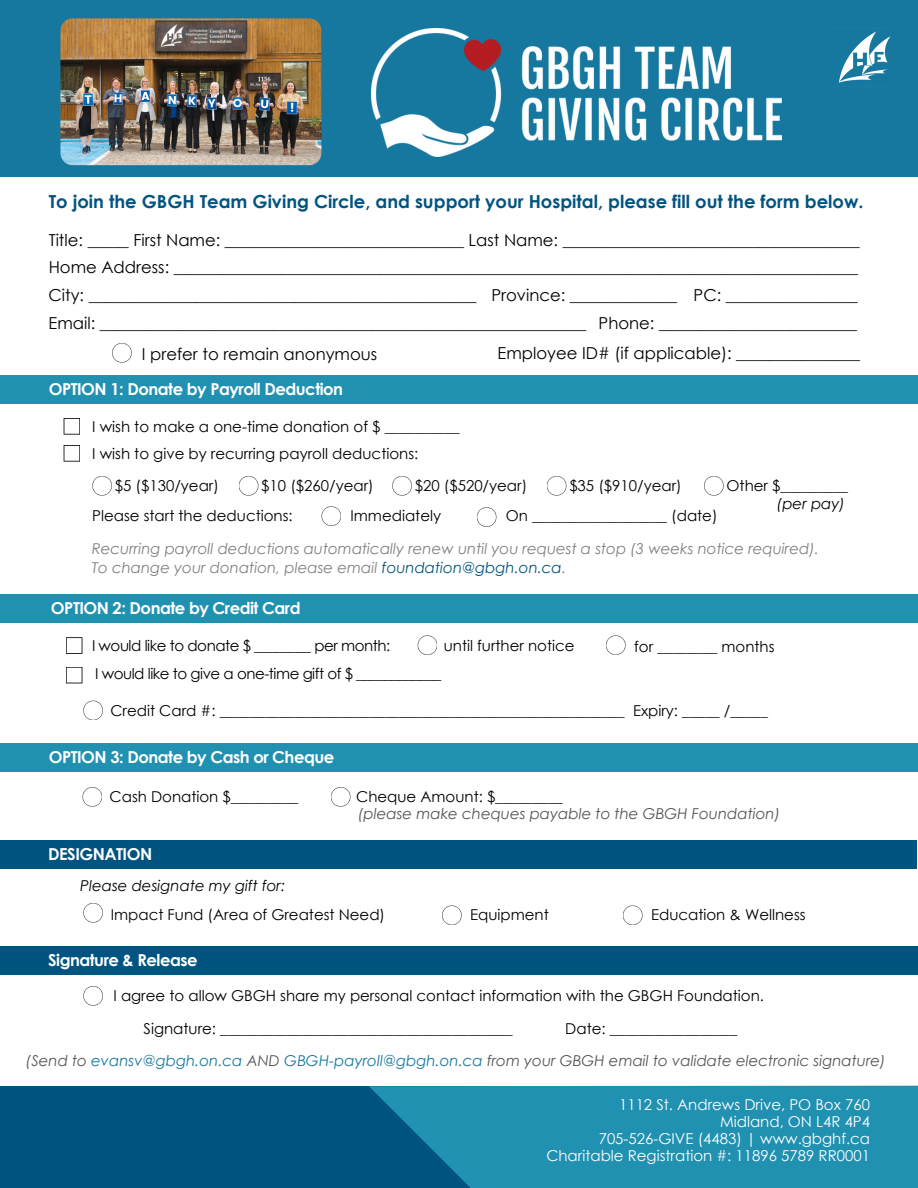
<style>
.page{position:relative;width:918px;height:1188px;background:#fff}
.page>*{position:absolute;margin:0;border:0;box-sizing:border-box;transform-origin:0 0}
.t1{font:700 18px "Century Gothic";color:#01547f}
.t2{font:16.5px "Century Gothic";color:#000}
.t3{font:700 16.5px "Century Gothic";letter-spacing:-.03em;color:#fff}
.t4{font:15px "Century Gothic";color:#000}
.t5{font:italic 15px "Century Gothic";color:#545454}
.t6{font:italic 15px "Century Gothic";color:#808080}
.t7{font:15px "Century Gothic";color:#fff}
.t8{font:15px "Century Gothic";letter-spacing:-.03em;color:#000}
.t9{font:italic 15px "Century Gothic";color:#000}
.s1{color:#01547f}
.s2{color:#16789f}
</style>
<div class="page">
<svg style="left:92px;top:476px;width:20px;height:20px"></svg>
<svg style="left:239px;top:476px;width:19px;height:20px"></svg>
<svg style="left:392px;top:476px;width:20px;height:20px"></svg>
<svg style="left:547px;top:476px;width:19px;height:20px"></svg>
<svg style="left:66px;top:667px;width:16px;height:16px"></svg>
<svg style="left:704px;top:476px;width:20px;height:20px"></svg>
<svg style="left:321px;top:506px;width:20px;height:20px"></svg>
<svg style="left:477px;top:507px;width:20px;height:20px"></svg>
<svg style="left:82px;top:787px;width:20px;height:20px"></svg>
<svg style="left:83px;top:701px;width:20px;height:19px"></svg>
<svg style="left:442px;top:905px;width:20px;height:20px"></svg>
<svg style="left:623px;top:905px;width:20px;height:20px"></svg>
<svg style="left:83px;top:903px;width:20px;height:20px"></svg>
<svg style="left:83px;top:986px;width:20px;height:20px"></svg>
<div style="left:0;top:0;width:918px;height:179px;background:#16789f"></div>
<div style="left:0;top:177px;width:918px;height:179px;background:#fff"></div>
<img style="left:371px;top:29px;width:411px;height:127px">
<div style="left:0;top:375px;width:918px;height:29px;background:#2191b1"></div>
<div style="left:0;top:594px;width:918px;height:28px;background:#2191b1"></div>
<svg style="left:66px;top:637px;width:16px;height:17px"></svg>
<svg style="left:418px;top:635px;width:19px;height:20px"></svg>
<svg style="left:606px;top:635px;width:20px;height:20px"></svg>
<svg style="left:64px;top:418px;width:16px;height:17px"></svg>
<svg style="left:64px;top:445px;width:16px;height:17px"></svg>
<div style="left:0;top:744px;width:918px;height:28px;background:#2191b1"></div>
<svg style="left:331px;top:787px;width:20px;height:20px"></svg>
<div style="left:0;top:840px;width:917px;height:29px;background:#01547f"></div>
<div style="left:0;top:946px;width:918px;height:28px;background:#01547f"></div>
<img style="left:838px;top:31px;width:52px;height:52px">
<svg style="left:112px;top:343px;width:20px;height:20px"></svg>
<div style="left:0;top:1086px;width:747px;height:102px;background:#01547f"></div>
<svg style="left:369px;top:1086px;width:549px;height:102px;background:#1e8bac"></svg>
<img style="left:60px;top:18px;width:261px;height:147px;border-radius:12px">
<p class="t1" style="left:49px;top:190px;width:816px">To join the GBGH Team Giving Circle, and support your Hospital, please fill out the form below.</p>
<p class="t2" style="left:49px;top:230px;width:812px">Title: _____ First Name: _____________________________ Last Name: ____________________________________</p>
<p class="t2" style="left:49px;top:257px;width:811px">Home Address: ___________________________________________________________________________________</p>
<p class="t2" style="left:49px;top:285px;width:429px">City: _______________________________________________</p>
<p class="t2" style="left:492px;top:285px;width:187px">Province: _____________</p>
<p class="t2" style="left:694px;top:285px;width:166px">PC: ________________</p>
<p class="t2" style="left:49px;top:312px;width:539px">Email: ___________________________________________________________</p>
<p class="t2" style="left:599px;top:312px;width:260px">Phone: ________________________</p>
<p class="t2" style="left:498px;top:342px;width:364px">Employee ID# (if applicable): _______________</p>
<p class="t2" style="left:142px;top:343px;width:237px">I prefer to remain anonymous</p>
<p class="t3" style="left:49px;top:378px;width:296px">OPTION 1: Donate by Payroll Deduction</p>
<p class="t4" style="left:92px;top:417px;width:369px">I wish to make a one-time donation of $ __________</p>
<p class="t4" style="left:92px;top:444px;width:328px">I wish to give by recurring payroll deductions:</p>
<p class="t4" style="left:115px;top:476px;width:106px">$5 ($130/year)</p>
<p class="t4" style="left:261px;top:476px;width:114px">$10 ($260/year)</p>
<p class="t4" style="left:415px;top:476px;width:114px">$20 ($520/year)</p>
<p class="t4" style="left:569px;top:476px;width:114px">$35 ($910/year)</p>
<p class="t4" style="left:92px;top:506px;width:202px">Please start the deductions:</p>
<p class="t4" style="left:351px;top:505px;width:92px">Immediately</p>
<p class="t4" style="left:506px;top:506px;width:213px">On __________________ (date)</p>
<p class="t4" style="left:727px;top:476px;width:123px">Other $_________</p>
<p class="t9" style="left:777px;top:494px;width:70px">(per pay)</p>
<p class="t6" style="left:92px;top:539px;width:729px">Recurring payroll deductions automatically renew until you request a stop (3 weeks notice required).</p>
<p class="t6" style="left:92px;top:558px;width:476px">To change your donation, please email <span class="s1">foundation@gbgh.on.ca</span>.</p>
<p class="t3" style="left:51px;top:597px;width:251px">OPTION 2: Donate by Credit Card</p>
<p class="t8" style="left:92px;top:636px;width:300px">I would like to donate $ ________ per month:</p>
<p class="t4" style="left:444px;top:636px;width:132px">until further notice</p>
<p class="t4" style="left:634px;top:637px;width:142px">for ________ months</p>
<p class="t8" style="left:95px;top:664px;width:348px">I would like to give a one-time gift of $ ____________</p>
<p class="t4" style="left:110px;top:701px;width:659px">Credit Card #: ______________________________________________________ Expiry: _____ /_____</p>
<p class="t3" style="left:49px;top:747px;width:287px">OPTION 3: Donate by Cash or Cheque</p>
<p class="t4" style="left:110px;top:787px;width:190px">Cash Donation $_________</p>
<p class="t3" style="left:48px;top:843px;width:106px">DESIGNATION</p>
<p class="t4" style="left:356px;top:787px;width:208px">Cheque Amount: $_________</p>
<p class="t5" style="left:358px;top:804px;width:424px">(please make cheques payable to the GBGH Foundation)</p>
<p class="t9" style="left:80px;top:876px;width:207px">Please designate my gift for:</p>
<p class="t4" style="left:111px;top:905px;width:276px">Impact Fund (Area of Greatest Need)</p>
<p class="t3" style="left:48px;top:949px;width:151px">Signature &amp; Release</p>
<p class="t4" style="left:470px;top:905px;width:80px">Equipment</p>
<p class="t4" style="left:651px;top:905px;width:156px">Education &amp; Wellness</p>
<p class="t4" style="left:113px;top:986px;width:652px">I agree to allow GBGH share my personal contact information with the GBGH Foundation.</p>
<p class="t4" style="left:144px;top:1019px;width:371px">Signature: _______________________________________</p>
<p class="t4" style="left:565px;top:1019px;width:173px">Date: _________________</p>
<p class="t5" style="left:26px;top:1051px;width:861px">(Send to <span class="s2">evansv@gbgh.on.ca</span> AND <span class="s2">GBGH-payroll@gbgh.on.ca</span> from your GBGH email to validate electronic signature)</p>
<p class="t7" style="left:619px;top:1095px;width:252px">1112 St. Andrews Drive, PO Box 760</p>
<p class="t7" style="left:720px;top:1112px;width:152px">Midland, ON L4R 4P4</p>
<p class="t7" style="left:599px;top:1129px;width:273px">705-526-GIVE (4483) | www.gbghf.ca</p>
<p class="t7" style="left:546px;top:1146px;width:325px">Charitable Registration #: 11896 5789 RR0001</p>
</div>
